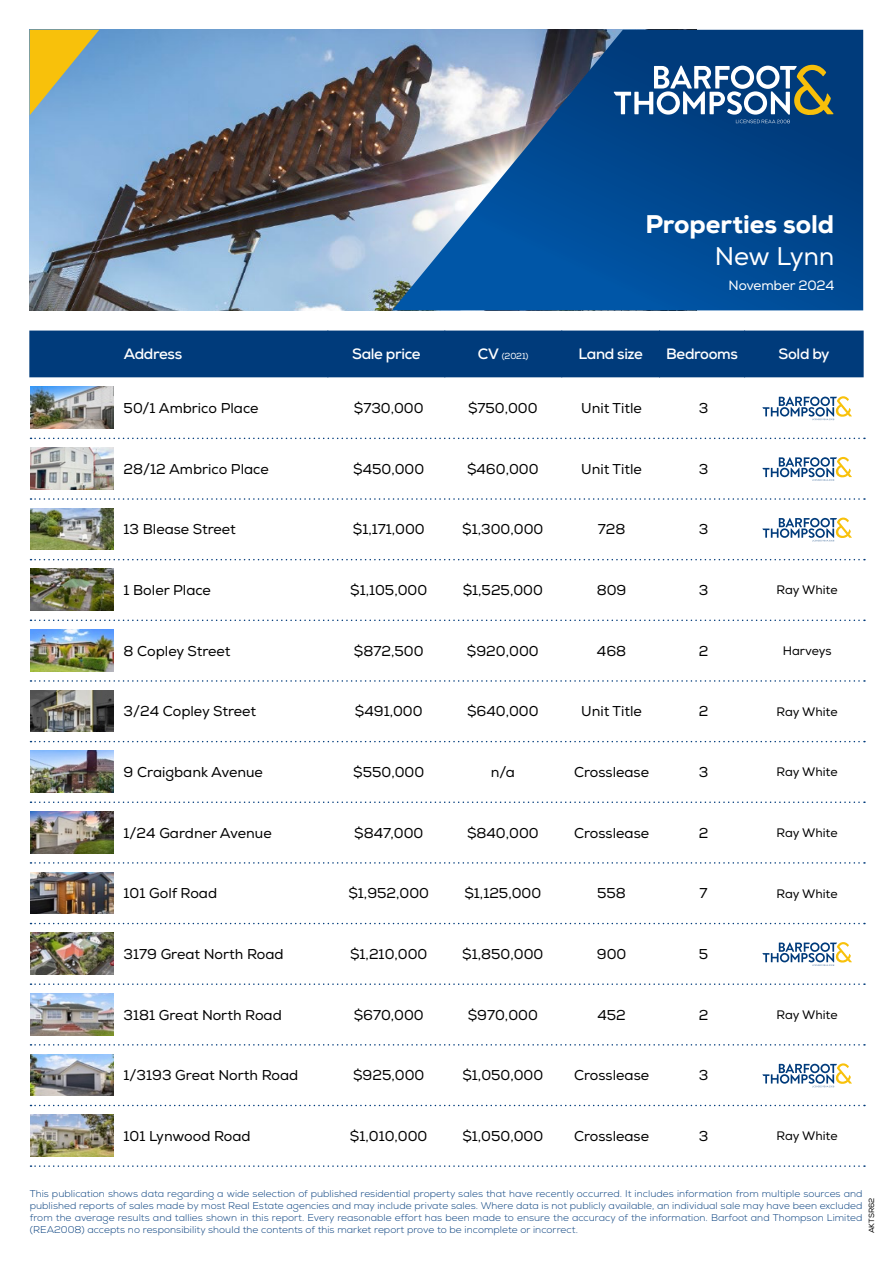
<style>
.page{position:relative;width:893px;height:1263px;background:#fff}
.page>*{position:absolute;margin:0;border:0;box-sizing:border-box;transform-origin:0 0}
.t1{font:800 25.5px "Nexa";color:#fff}
.t2{font:25.5px "Nexa";letter-spacing:-.015em;color:#fff}
.t3{font:700 15px "Nexa";letter-spacing:-.025em;color:#fff}
.t4{font:14.25px "Nexa";color:#000}
.t5{font:13.5px "Nexa";letter-spacing:-.015em;color:#fff}
.t6{font:12.3px "Nexa";color:#000}
.t7{font:300 9.75px/12px "Nexa";letter-spacing:.005em;color:#003b7b;text-align:justify}
.t8{font:8.7px "Nexa";color:#fff}
.t9{font:7.5px "Nexa";color:#000}
.s1{font-weight:700;font-size:15px}
</style>
<div class="page">
<img style="left:30px;top:30px;width:362px;height:280px">
<svg style="left:30px;top:30px;width:69px;height:85px;background:#b3b270"></svg>
<svg style="left:392px;top:30px;width:471px;height:280px;background:#2a6098"></svg>
<div style="left:29px;top:331px;width:835px;height:46px;background:#003b7b"></div>
<hr style="left:328px;top:331px;width:1px;height:46px;background:#003b7b">
<hr style="left:445px;top:331px;width:1px;height:46px;background:#003b7b">
<hr style="left:561px;top:331px;width:1px;height:46px;background:#003b7b">
<hr style="left:659px;top:331px;width:1px;height:46px;background:#003b7b">
<hr style="left:744px;top:331px;width:1px;height:46px;background:#003b7b">
<svg style="left:614px;top:65px;width:220px;height:58px"></svg>
<svg style="left:762px;top:396px;width:90px;height:24px"></svg>
<svg style="left:31px;top:438px;width:834px;height:1px"></svg>
<img style="left:31px;top:387px;width:82px;height:42px">
<svg style="left:762px;top:457px;width:90px;height:24px"></svg>
<svg style="left:31px;top:498px;width:834px;height:2px"></svg>
<img style="left:31px;top:448px;width:82px;height:41px">
<svg style="left:762px;top:518px;width:90px;height:23px"></svg>
<svg style="left:31px;top:559px;width:834px;height:1px"></svg>
<img style="left:31px;top:508px;width:82px;height:42px">
<svg style="left:31px;top:619px;width:834px;height:2px"></svg>
<img style="left:31px;top:569px;width:82px;height:42px">
<svg style="left:31px;top:680px;width:834px;height:2px"></svg>
<img style="left:31px;top:629px;width:82px;height:42px">
<svg style="left:31px;top:741px;width:834px;height:1px"></svg>
<img style="left:31px;top:690px;width:82px;height:42px">
<svg style="left:31px;top:801px;width:834px;height:2px"></svg>
<img style="left:31px;top:751px;width:82px;height:41px">
<svg style="left:31px;top:862px;width:834px;height:2px"></svg>
<img style="left:31px;top:811px;width:82px;height:42px">
<svg style="left:31px;top:923px;width:834px;height:1px"></svg>
<img style="left:31px;top:872px;width:82px;height:42px">
<svg style="left:762px;top:942px;width:90px;height:24px"></svg>
<svg style="left:31px;top:983px;width:834px;height:2px"></svg>
<img style="left:31px;top:933px;width:82px;height:41px">
<svg style="left:31px;top:1044px;width:834px;height:1px"></svg>
<img style="left:31px;top:993px;width:82px;height:42px">
<svg style="left:762px;top:1063px;width:90px;height:24px"></svg>
<svg style="left:31px;top:1105px;width:834px;height:1px"></svg>
<img style="left:31px;top:1054px;width:82px;height:42px">
<svg style="left:31px;top:1165px;width:834px;height:2px"></svg>
<img style="left:31px;top:1115px;width:82px;height:41px">
<h1 class="t1" style="left:645px;top:208px;width:190px">Properties sold</h1>
<h1 class="t2" style="left:715px;top:241px;width:121px">New Lynn</h1>
<h3 class="t5" style="left:729px;top:277px;width:107px">November 2024</h3>
<h2 class="t3" style="left:124px;top:344px;width:60px">Address</h2>
<h2 class="t3" style="left:352px;top:344px;width:70px">Sale price</h2>
<p class="t8" style="left:478px;top:350px;width:52px"><span class="s1">CV</span> (2021)</p>
<h2 class="t3" style="left:578px;top:344px;width:66px">Land size</h2>
<h2 class="t3" style="left:666px;top:344px;width:73px">Bedrooms</h2>
<h2 class="t3" style="left:779px;top:344px;width:53px">Sold by</h2>
<h3 class="t4" style="left:124px;top:400px;width:136px">50/1 Ambrico Place</h3>
<h3 class="t4" style="left:354px;top:400px;width:71px">$730,000</h3>
<h3 class="t4" style="left:468px;top:400px;width:71px">$750,000</h3>
<h3 class="t4" style="left:581px;top:400px;width:62px">Unit Title</h3>
<h3 class="t4" style="left:699px;top:400px;width:11px">3</h3>
<h3 class="t4" style="left:124px;top:460px;width:147px">28/12 Ambrico Place</h3>
<h3 class="t4" style="left:353px;top:460px;width:73px">$450,000</h3>
<h3 class="t4" style="left:467px;top:460px;width:73px">$460,000</h3>
<h3 class="t4" style="left:581px;top:460px;width:62px">Unit Title</h3>
<h3 class="t4" style="left:699px;top:460px;width:11px">3</h3>
<h3 class="t4" style="left:124px;top:521px;width:114px">13 Blease Street</h3>
<h3 class="t4" style="left:353px;top:521px;width:73px">$1,171,000</h3>
<h3 class="t4" style="left:462px;top:521px;width:83px">$1,300,000</h3>
<h3 class="t4" style="left:598px;top:521px;width:29px">728</h3>
<h3 class="t4" style="left:699px;top:521px;width:11px">3</h3>
<h3 class="t4" style="left:124px;top:582px;width:89px">1 Boler Place</h3>
<h3 class="t4" style="left:350px;top:582px;width:79px">$1,105,000</h3>
<h3 class="t4" style="left:463px;top:582px;width:82px">$1,525,000</h3>
<h3 class="t4" style="left:597px;top:582px;width:31px">809</h3>
<h3 class="t4" style="left:699px;top:582px;width:11px">3</h3>
<p class="t6" style="left:776px;top:583px;width:63px">Ray White</p>
<h3 class="t4" style="left:124px;top:642px;width:108px">8 Copley Street</h3>
<h3 class="t4" style="left:354px;top:642px;width:71px">$872,500</h3>
<h3 class="t4" style="left:467px;top:642px;width:73px">$920,000</h3>
<h3 class="t4" style="left:597px;top:642px;width:31px">468</h3>
<h3 class="t4" style="left:699px;top:642px;width:11px">2</h3>
<p class="t6" style="left:783px;top:643px;width:50px">Harveys</p>
<h3 class="t4" style="left:124px;top:703px;width:134px">3/24 Copley Street</h3>
<h3 class="t4" style="left:355px;top:703px;width:69px">$491,000</h3>
<h3 class="t4" style="left:467px;top:703px;width:73px">$640,000</h3>
<h3 class="t4" style="left:581px;top:703px;width:62px">Unit Title</h3>
<h3 class="t4" style="left:699px;top:703px;width:11px">2</h3>
<p class="t6" style="left:776px;top:704px;width:63px">Ray White</p>
<h3 class="t4" style="left:124px;top:764px;width:141px">9 Craigbank Avenue</h3>
<h3 class="t4" style="left:353px;top:764px;width:72px">$550,000</h3>
<h3 class="t4" style="left:491px;top:764px;width:26px">n/a</h3>
<h3 class="t4" style="left:574px;top:764px;width:77px">Crosslease</h3>
<h3 class="t4" style="left:699px;top:764px;width:11px">3</h3>
<p class="t6" style="left:776px;top:765px;width:63px">Ray White</p>
<h3 class="t4" style="left:124px;top:824px;width:150px">1/24 Gardner Avenue</h3>
<h3 class="t4" style="left:354px;top:824px;width:71px">$847,000</h3>
<h3 class="t4" style="left:467px;top:824px;width:73px">$840,000</h3>
<h3 class="t4" style="left:574px;top:824px;width:77px">Crosslease</h3>
<h3 class="t4" style="left:699px;top:824px;width:11px">2</h3>
<p class="t6" style="left:776px;top:825px;width:63px">Ray White</p>
<h3 class="t4" style="left:124px;top:885px;width:95px">101 Golf Road</h3>
<h3 class="t4" style="left:348px;top:885px;width:82px">$1,952,000</h3>
<h3 class="t4" style="left:464px;top:885px;width:78px">$1,125,000</h3>
<h3 class="t4" style="left:597px;top:885px;width:30px">558</h3>
<h3 class="t4" style="left:700px;top:885px;width:10px">7</h3>
<p class="t6" style="left:776px;top:886px;width:63px">Ray White</p>
<h3 class="t4" style="left:124px;top:945px;width:161px">3179 Great North Road</h3>
<h3 class="t4" style="left:350px;top:945px;width:79px">$1,210,000</h3>
<h3 class="t4" style="left:462px;top:945px;width:83px">$1,850,000</h3>
<h3 class="t4" style="left:597px;top:945px;width:31px">900</h3>
<h3 class="t4" style="left:699px;top:945px;width:11px">5</h3>
<h3 class="t4" style="left:124px;top:1006px;width:160px">3181 Great North Road</h3>
<h3 class="t4" style="left:354px;top:1006px;width:72px">$670,000</h3>
<h3 class="t4" style="left:468px;top:1006px;width:72px">$970,000</h3>
<h3 class="t4" style="left:597px;top:1006px;width:30px">452</h3>
<h3 class="t4" style="left:699px;top:1006px;width:11px">2</h3>
<p class="t6" style="left:776px;top:1007px;width:63px">Ray White</p>
<h3 class="t4" style="left:124px;top:1067px;width:176px">1/3193 Great North Road</h3>
<h3 class="t4" style="left:353px;top:1067px;width:73px">$925,000</h3>
<h3 class="t4" style="left:462px;top:1067px;width:82px">$1,050,000</h3>
<h3 class="t4" style="left:574px;top:1067px;width:77px">Crosslease</h3>
<h3 class="t4" style="left:699px;top:1067px;width:11px">3</h3>
<h3 class="t4" style="left:124px;top:1127px;width:128px">101 Lynwood Road</h3>
<h3 class="t4" style="left:350px;top:1127px;width:79px">$1,010,000</h3>
<h3 class="t4" style="left:462px;top:1127px;width:82px">$1,050,000</h3>
<h3 class="t4" style="left:574px;top:1127px;width:77px">Crosslease</h3>
<h3 class="t4" style="left:699px;top:1127px;width:11px">3</h3>
<p class="t6" style="left:776px;top:1129px;width:63px">Ray White</p>
<p class="t7" style="left:30px;top:1188px;width:834px">This publication shows data regarding a wide selection of published residential property sales that have recently occurred. It includes information from multiple sources and published reports of sales made by most Real Estate agencies and may include private sales. Where data is not publicly available, an individual sale may have been excluded from the average results and tallies shown in this report. Every reasonable effort has been made to ensure the accuracy of the information. Barfoot and Thompson Limited (REA2008) accepts no responsibility should the contents of this market report prove to be incomplete or incorrect.</p>
<p class="t9" style="left:867px;top:1233px;width:37px;rotate:-90deg">AKTSR62</p>
</div>
